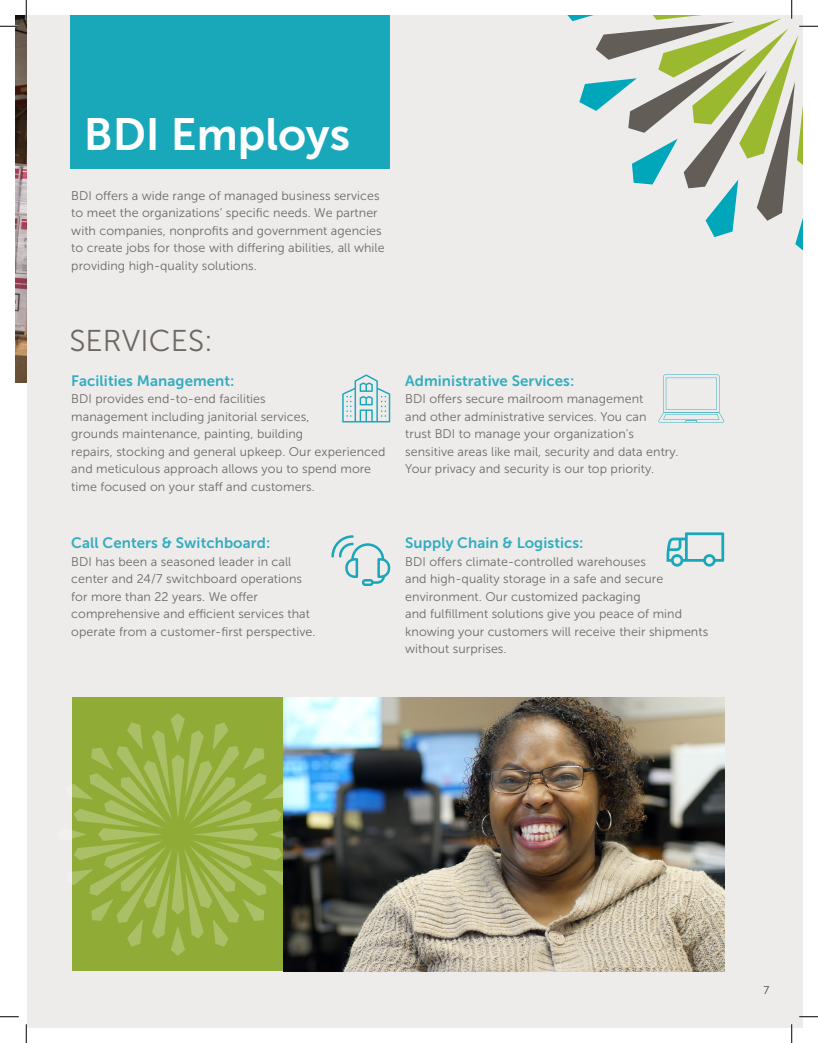
<style>
.page{position:relative;width:818px;height:1043px;background:#fff}
.page>*{position:absolute;margin:0;border:0;box-sizing:border-box;transform-origin:0 0}
.t1{font:45px "Museo Sans 700";color:#fff}
.t2{font:30px "Museo Sans 300";letter-spacing:.005em;color:#6e6863}
.t3{font:15px "Museo Sans 700";letter-spacing:.005em;color:#33adbf}
.t4{font:12.5px/17.5px "Museo Sans 300";letter-spacing:.005em;color:#6e6863}
.t5{font:11.25px "Museo Sans 300";color:#3e3e3f}
</style>
<div class="page">
<div style="left:27px;top:16px;width:775px;height:1012px;background:#edeceb"></div>
<div style="left:70px;top:15px;width:320px;height:153px;background:#19a7ba"></div>
<img style="left:15px;top:15px;width:11px;height:367px">
<svg style="left:331px;top:535px;width:59px;height:51px"></svg>
<svg style="left:342px;top:374px;width:48px;height:48px"></svg>
<svg style="left:666px;top:532px;width:58px;height:34px"></svg>
<svg style="left:658px;top:374px;width:66px;height:48px"></svg>
<div style="left:72px;top:697px;width:212px;height:273px;background:#90ab36"></div>
<svg style="left:72px;top:713px;width:212px;height:242px"></svg>
<img style="left:284px;top:697px;width:440px;height:274px">
<svg style="left:0;top:25px;width:19px;height:2px"></svg>
<svg style="left:0;top:1016px;width:19px;height:1px"></svg>
<svg style="left:799px;top:1015px;width:19px;height:2px"></svg>
<svg style="left:25px;top:0;width:2px;height:19px"></svg>
<svg style="left:25px;top:1024px;width:2px;height:18px"></svg>
<svg style="left:567px;top:0;width:251px;height:250px"></svg>
<svg style="left:791px;top:1024px;width:1px;height:18px"></svg>
<p class="t1" style="left:84px;top:109px;width:268px">BDI Employs</p>
<p class="t4" style="left:71px;top:186px;width:315px">BDI offers a wide range of managed business services to meet the organizations’ specific needs. We partner with companies, nonprofits and government agencies to create jobs for those with differing abilities, all while providing high-quality solutions.</p>
<p class="t2" style="left:69px;top:324px;width:145px">SERVICES:</p>
<p class="t3" style="left:71px;top:372px;width:165px">Facilities Management:</p>
<p class="t4" style="left:71px;top:390px;width:315px">BDI provides end-to-end facilities<br>management including janitorial services,<br>grounds maintenance, painting, building<br>repairs, stocking and general upkeep. Our experienced and meticulous approach allows you to spend more time focused on your staff and customers.</p>
<p class="t3" style="left:71px;top:535px;width:200px">Call Centers &amp; Switchboard:</p>
<p class="t4" style="left:71px;top:553px;width:246px">BDI has been a seasoned leader in call center and 24/7 switchboard operations for more than 22 years. We offer comprehensive and efficient services that operate from a customer-first perspective.</p>
<p class="t3" style="left:405px;top:372px;width:171px">Administrative Services:</p>
<p class="t4" style="left:405px;top:390px;width:275px">BDI offers secure mailroom management<br>and other administrative services. You can<br>trust BDI to manage your organization’s sensitive areas like mail, security and data entry.<br>Your privacy and security is our top priority.</p>
<p class="t3" style="left:405px;top:535px;width:180px">Supply Chain &amp; Logistics:</p>
<p class="t4" style="left:405px;top:553px;width:304px">BDI offers climate-controlled warehouses<br>and high-quality storage in a safe and secure environment. Our customized packaging<br>and fulfillment solutions give you peace of mind knowing your customers will receive their shipments without surprises.</p>
<p class="t5" style="left:763px;top:984px;width:7px">7</p>
</div>
